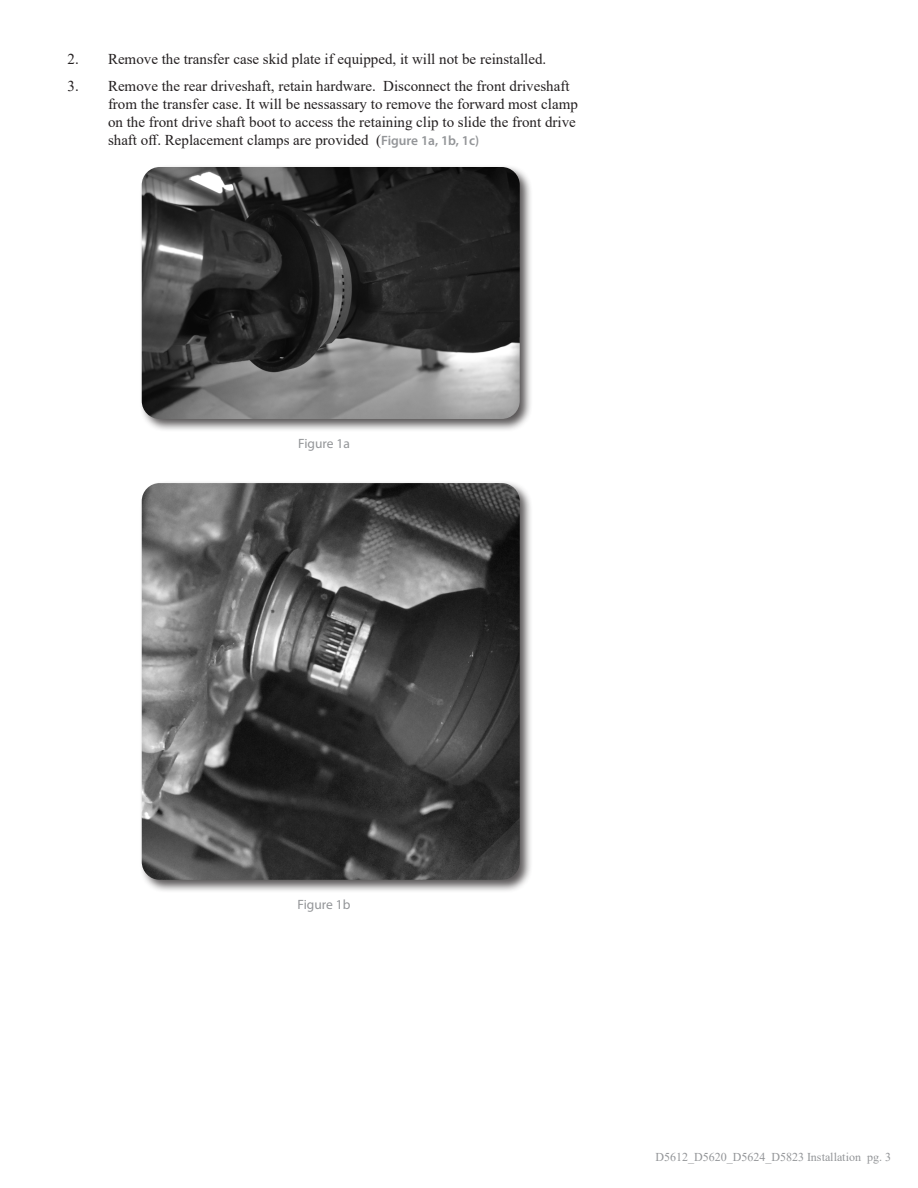
<style>
.page{position:relative;width:918px;height:1188px;background:#fff}
.page>*{position:absolute;margin:0;border:0;box-sizing:border-box;transform-origin:0 0}
.t1{font:15px/18px "Times New Roman";color:#231f20}
.t2{font:13.5px "Myriad Pro";color:#939598}
.t3{font:12px "Times New Roman";color:#939598}
.s1{font-family:"Myriad Pro";font-weight:600;font-size:13.5px;color:#939598}
</style>
<div class="page">
<div style="left:139px;top:164px;width:394px;height:269px;background:#231f20;opacity:.75"></div>
<img style="left:142px;top:167px;width:378px;height:252px">
<div style="left:139px;top:480px;width:394px;height:413px;background:#231f20;opacity:.75"></div>
<img style="left:142px;top:483px;width:378px;height:397px">
<p class="t1" style="left:68px;top:50px;width:480px">2. Remove the transfer case skid plate if equipped, it will not be reinstalled.</p>
<p class="t1" style="left:108px;top:77px;width:471px;text-indent:-40px">3. Remove the rear driveshaft, retain hardware. Disconnect the front driveshaft from the transfer case. It will be nessassary to remove the forward most clamp on the front drive shaft boot to access the retaining clip to slide the front drive shaft off. Replacement clamps are provided (<span class="s1">Figure 1a, 1b, 1c)</span></p>
<p class="t2" style="left:298px;top:435px;width:53px">Figure 1a</p>
<p class="t2" style="left:298px;top:896px;width:54px">Figure 1b</p>
<p class="t3" style="left:655px;top:1149px;width:237px">D5612_D5620_D5624_D5823 Installation pg. 3</p>
</div>
